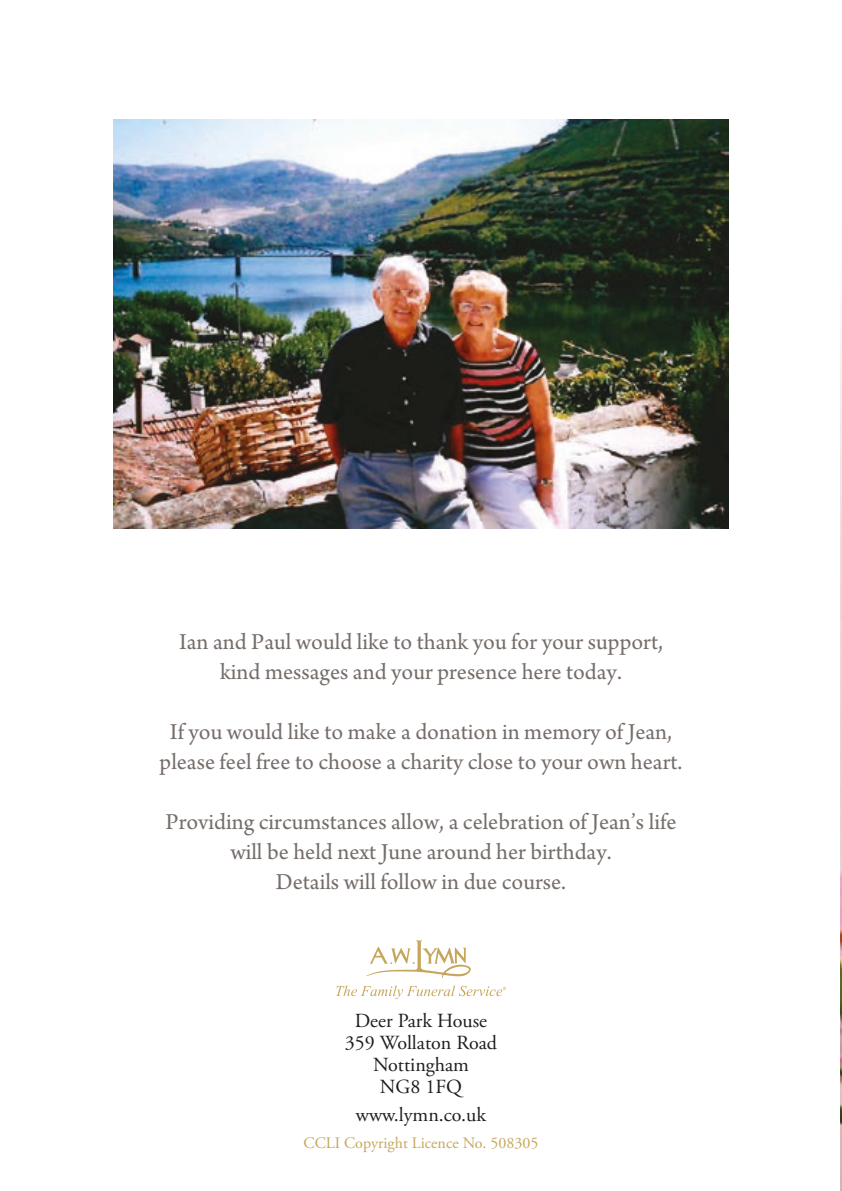
<style>
.page{position:relative;width:842px;height:1191px;background:#fff}
.page>*{position:absolute;margin:0;border:0;box-sizing:border-box;transform-origin:0 0}
.t1{font:24px/30px "Arno Pro";color:#756d69;text-align:center}
.t2{font:20px/22px "Adobe Garamond Pro";color:#1d1d1b;text-align:center}
.t3{font:16px "Adobe Garamond Pro";color:#c6a65b}
</style>
<div class="page">
<img style="left:841px;top:316px;width:1px;height:875px">
<svg style="left:336px;top:940px;width:170px;height:59px"></svg>
<img style="left:114px;top:119px;width:614px;height:410px">
<p class="t1" style="left:179px;top:628px;width:485px">Ian and Paul would like to thank you for your support, kind messages and your presence here today.</p>
<p class="t1" style="left:160px;top:718px;width:524px">If you would like to make a donation in memory of Jean, please feel free to choose a charity close to your own heart.</p>
<p class="t1" style="left:166px;top:808px;width:512px">Providing circumstances allow, a celebration of Jean’s life will be held next June around her birthday.<br>Details will follow in due course.</p>
<p class="t2" style="left:345px;top:1010px;width:154px">Deer Park House<br>359 Wollaton Road<br>Nottingham<br>NG8 1FQ</p>
<p class="t2" style="left:356px;top:1104px;width:132px">www.lymn.co.uk</p>
<p class="t3" style="left:304px;top:1133px;width:236px">CCLI Copyright Licence No. 508305</p>
</div>
